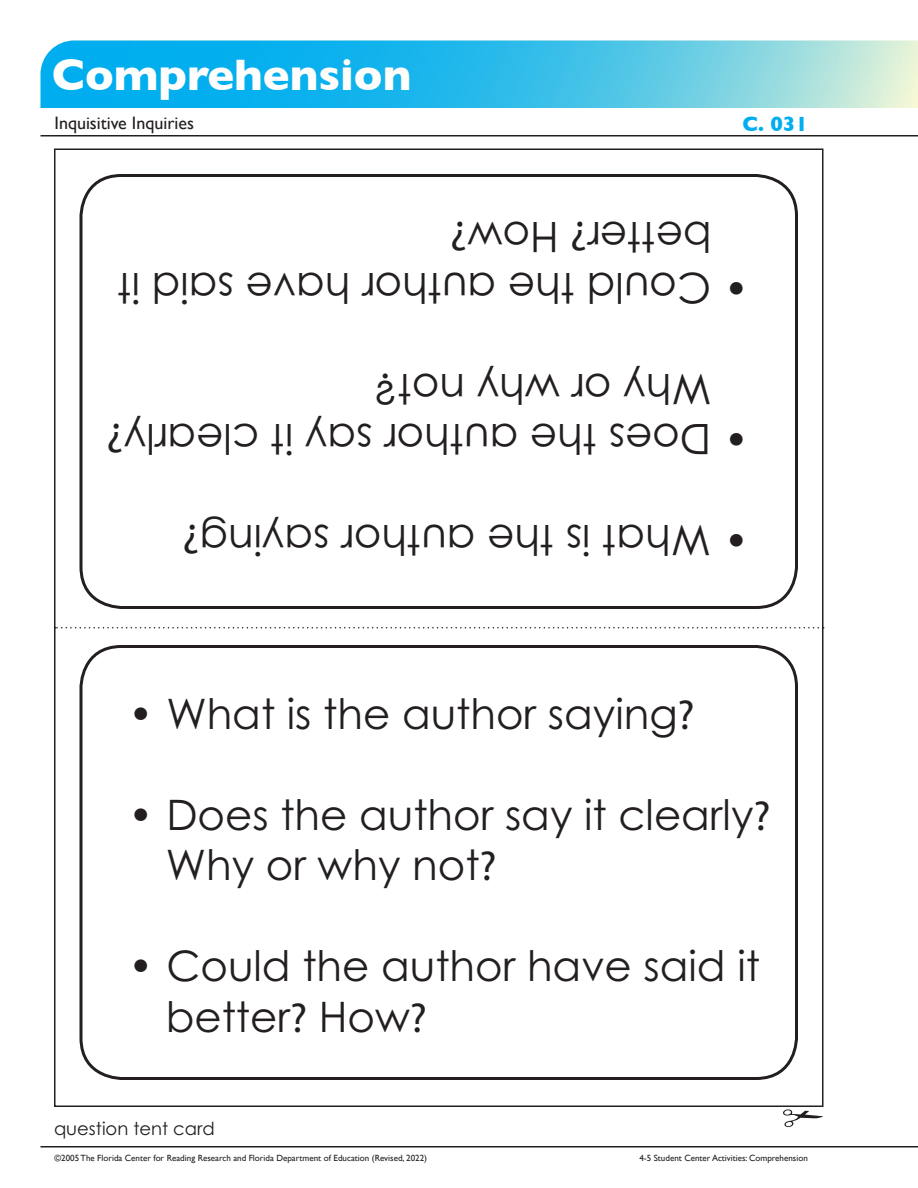
<style>
.page{position:relative;width:918px;height:1188px;background:#fff}
.page>*{position:absolute;margin:0;border:0;box-sizing:border-box;transform-origin:0 0}
.t1{font:700 45px "Gill Sans";color:#fff}
.t2{font:42px/50.4px "Century Gothic Pro";color:#231f20}
.t3{font:700 21px "Gill Sans";color:#00aeef}
.Activity_Name{font:18px "Gill Sans";color:#231f20}
.t4{font:18px "Century Gothic Pro";color:#231f20}
.t5{font:9px "Gill Sans";color:#231f20}
.s1{font-family:"Myriad Pro"}
</style>
<div class="page">
<svg style="left:40px;top:40px;width:878px;height:68px;background:#44c2e8"></svg>
<hr style="left:40px;top:135px;width:878px;height:1px;background:#231f20">
<hr style="left:40px;top:1146px;width:878px;height:2px;background:#231f20">
<div style="left:80px;top:174px;width:718px;height:435px;border:3px solid #231f20;border-radius:40px"></div>
<div style="left:80px;top:645px;width:718px;height:435px;border:3px solid #231f20;border-radius:40px"></div>
<svg style="left:55px;top:627px;width:769px;height:1px"></svg>
<svg style="left:783px;top:1109px;width:41px;height:18px"></svg>
<p class="t1" style="left:52px;top:39px;width:361px">Comprehension</p>
<p class="Activity_Name" style="left:55px;top:112px;width:141px">Inquisitive Inquiries</p>
<p class="t3" style="left:742px;top:107px;width:67px">C. 031</p>
<p class="t2" style="left:712px;top:313px;width:596px;text-indent:-38px;rotate:-180deg">• Could the author have said it better<span class="s1">?</span> How<span class="s1">?</span></p>
<p class="t2" style="left:712px;top:465px;width:606px;text-indent:-38px;rotate:-180deg">• Does the author say it clearly<span class="s1">?<br></span>Why or why not?</p>
<p class="t2" style="left:749px;top:565px;width:568px;rotate:-180deg">• What is the author saying<span class="s1">?</span></p>
<p class="t2" style="left:128px;top:689px;width:568px">• What is the author saying<span class="s1">?</span></p>
<p class="t2" style="left:166px;top:789px;width:606px;text-indent:-38px">• Does the author say it clearly<span class="s1">?<br></span>Why or why not<span class="s1">?</span></p>
<p class="t2" style="left:166px;top:941px;width:596px;text-indent:-38px">• Could the author have said it better<span class="s1">?</span> How<span class="s1">?</span></p>
<p class="t4" style="left:54px;top:1117px;width:162px">question tent card</p>
<p class="t5" style="left:55px;top:1152px;width:374px">©2005 The Florida Center for Reading Research and Florida Department of Education (Revised, 2022)</p>
<p class="t5" style="left:639px;top:1152px;width:170px">4-5 Student Center Activities: Comprehension</p>
</div>
